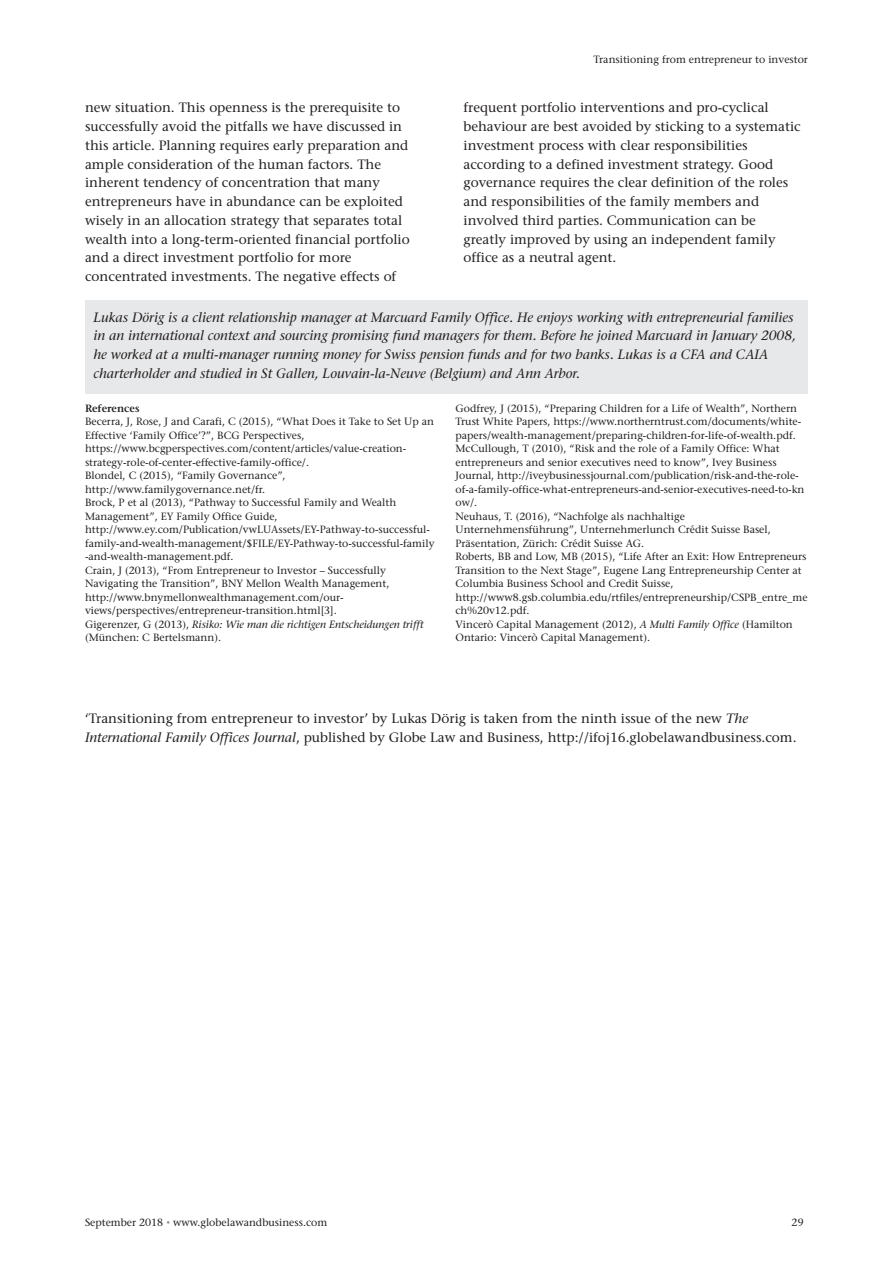
<style>
.page{position:relative;width:893px;height:1263px;background:#fff}
.page>*{position:absolute;margin:0;border:0;box-sizing:border-box;transform-origin:0 0}
.t1{font:13.5px/18.8px "Stone Serif";color:#231f20}
.t2{font:italic 13.5px/18.8px "Stone Serif";color:#231f20}
.t3{font:10.5px/13.5px "Stone Serif";color:#231f20}
.t4{font:600 10.5px "Stone Serif";color:#231f20}
.s1{font-style:italic}
.s2{font-size:7.5px;color:#939598}
</style>
<div class="page">
<div style="left:85px;top:300px;width:723px;height:94px;background:#e7e8e9"></div>
<p class="t3" style="left:593px;top:54px;width:216px">Transitioning from entrepreneur to investor</p>
<p class="t1" style="left:85px;top:100px;width:326px">new situation. This openness is the prerequisite to successfully avoid the pitfalls we have discussed in this article. Planning requires early preparation and ample consideration of the human factors. The inherent tendency of concentration that many entrepreneurs have in abundance can be exploited wisely in an allocation strategy that separates total wealth into a long-term-oriented financial portfolio and a direct investment portfolio for more concentrated investments. The negative effects of</p>
<p class="t1" style="left:463px;top:100px;width:339px">frequent portfolio interventions and pro-cyclical behaviour are best avoided by sticking to a systematic investment process with clear responsibilities according to a defined investment strategy. Good governance requires the clear definition of the roles and responsibilities of the family members and involved third parties. Communication can be greatly improved by using an independent family office as a neutral agent.</p>
<p class="t2" style="left:94px;top:309px;width:704px">Lukas Dörig is a client relationship manager at Marcuard Family Office. He enjoys working with entrepreneurial families in an international context and sourcing promising fund managers for them. Before he joined Marcuard in January 2008, he worked at a multi-manager running money for Swiss pension funds and for two banks. Lukas is a CFA and CAIA charterholder and studied in St Gallen, Louvain-la-Neuve (Belgium) and Ann Arbor.</p>
<p class="t4" style="left:85px;top:404px;width:56px">References</p>
<p class="t3" style="left:85px;top:416px;width:351px">Becerra, J, Rose, J and Carafi, C (2015), “What Does it Take to Set Up an Effective ‘Family Office’?”, BCG Perspectives, https://www.bcgperspectives.com/content/articles/value-creation&shy;strategy-role-of-center-effective-family-office/.<br>Blondel, C (2015), “Family Governance”, http://www.familygovernance.net/fr.<br>Brock, P et al (2013), “Pathway to Successful Family and Wealth Management”, EY Family Office Guide, http://www.ey.com/Publication/vwLUAssets/EY-Pathway-to-successful&shy;family-and-wealth-management/$FILE/EY-Pathway-to-successful-family -and-wealth-management.pdf.<br>Crain, J (2013), “From Entrepreneur to Investor – Successfully Navigating the Transition”, BNY Mellon Wealth Management, http://www.bnymellonwealthmanagement.com/our&shy;views/perspectives/entrepreneur-transition.html[3].<br>Gigerenzer, G (2013), <span class="s1">Risiko: Wie man die richtigen Entscheidungen trifft </span>(München: C Bertelsmann).</p>
<p class="t3" style="left:455px;top:402px;width:354px">Godfrey, J (2015), “Preparing Children for a Life of Wealth”, Northern Trust White Papers, https://www.northerntrust.com/documents/white&shy;papers/wealth-management/preparing-children-for-life-of-wealth.pdf.<br>McCullough, T (2010), “Risk and the role of a Family Office: What entrepreneurs and senior executives need to know”, Ivey Business Journal, http://iveybusinessjournal.com/publication/risk-and-the-role&shy;of-a-family-office-what-entrepreneurs-and-senior-executives-need-to-kn ow/.<br>Neuhaus, T. (2016), “Nachfolge als nachhaltige Unternehmensführung”, Unternehmerlunch Crédit Suisse Basel, Präsentation, Zürich: Crédit Suisse AG.<br>Roberts, BB and Low, MB (2015), “Life After an Exit: How Entrepreneurs Transition to the Next Stage”, Eugene Lang Entrepreneurship Center at Columbia Business School and Credit Suisse, http://www8.gsb.columbia.edu/rtfiles/entrepreneurship/CSPB_entre_me ch%20v12.pdf.<br>Vincerò Capital Management (2012), <span class="s1">A Multi Family Office</span> (Hamilton Ontario: Vincerò Capital Management).</p>
<p class="t1" style="left:85px;top:710px;width:713px">‘Transitioning from entrepreneur to investor’ by Lukas Dörig is taken from the ninth issue of the new <span class="s1">The<br>International Family Offices Journal</span>, published by Globe Law and Business, http://ifoj16.globelawandbusiness.com.</p>
<p class="t3" style="left:85px;top:1216px;width:244px">September 2018 <span class="s2">•</span> www.globelawandbusiness.com</p>
<p class="t3" style="left:792px;top:1216px;width:14px">29</p>
</div>
